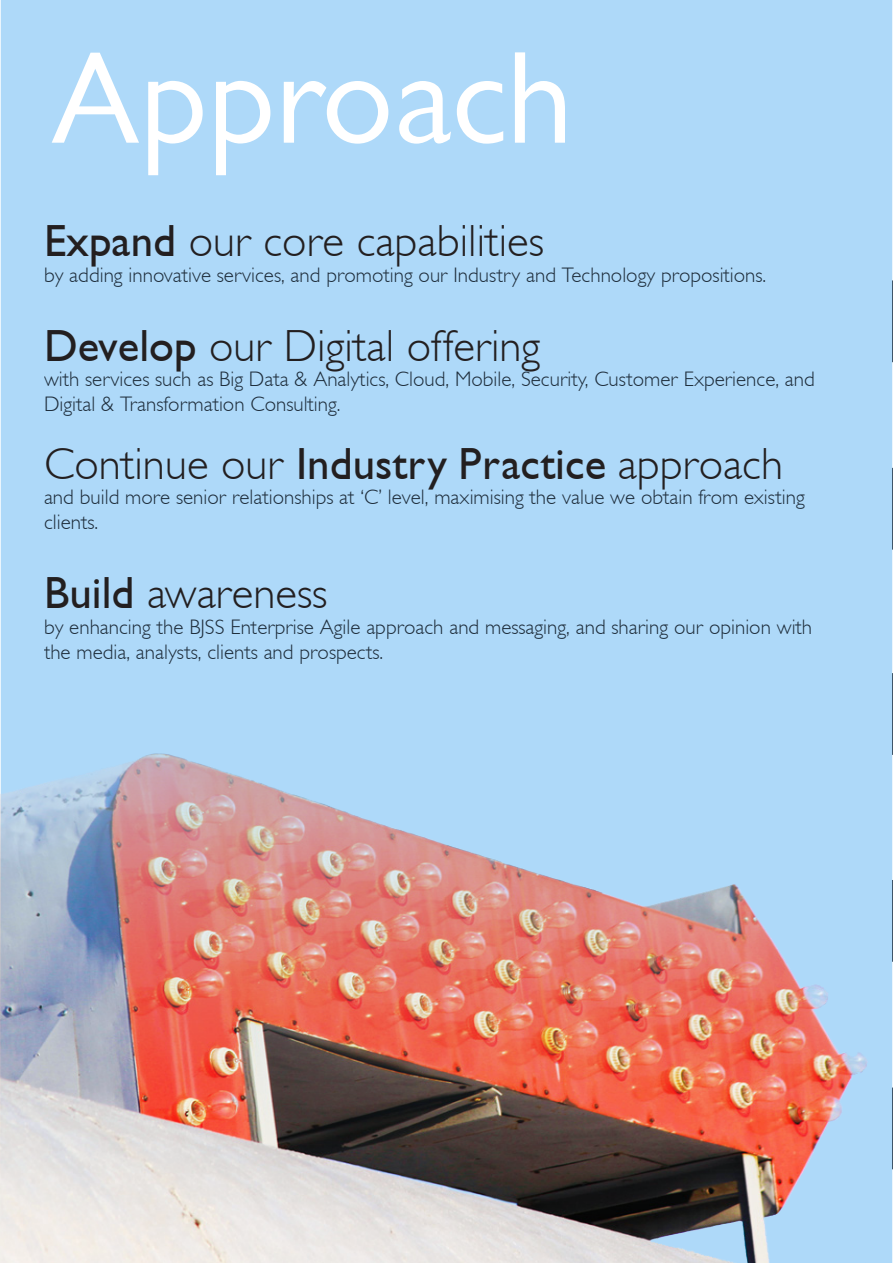
<style>
.page{position:relative;width:893px;height:1263px;background:#fff}
.page>*{position:absolute;margin:0;border:0;box-sizing:border-box;transform-origin:0 0}
.t1{font:135px "Garrison Sans";color:#fff}
.t2{font:45px "Garrison Light Sans";color:#231f20}
.t3{font:21px/25.2px "Garrison Light Sans";color:#1e2d3b}
.s1{font-family:"Garrison Light Sans BOLD"}
</style>
<div class="page">
<hr style="left:892px;top:0;width:1px;height:1263px;background:#aed9f9">
<svg style="left:892px;top:280px;width:1px;height:82px"></svg>
<svg style="left:892px;top:468px;width:1px;height:82px"></svg>
<div style="left:1px;top:0;width:891px;height:644px;background:#aed9f9"></div>
<img style="left:0;top:644px;width:893px;height:619px">
<p class="t1" style="left:51px;top:26px;width:524px">Approach</p>
<p class="t2" style="left:44px;top:217px;width:501px"><span class="s1">Expand</span> our core capabilities</p>
<p class="t3" style="left:44px;top:262px;width:724px">by adding innovative services, and promoting our Industry and Technology propositions.</p>
<p class="t2" style="left:44px;top:321px;width:498px"><span class="s1">Develop</span> our Digital offering</p>
<p class="t3" style="left:44px;top:366px;width:772px">with services such as Big Data &amp; Analytics, Cloud, Mobile, Security, Customer Experience, and<br>Digital &amp; Transformation Consulting.</p>
<p class="t2" style="left:44px;top:439px;width:741px">Continue our <span class="s1">Industry Practice</span> approach</p>
<p class="t3" style="left:44px;top:484px;width:762px">and build more senior relationships at ‘C’ level, maximising the value we obtain from existing clients.</p>
<p class="t2" style="left:44px;top:568px;width:285px"><span class="s1">Build</span> awareness</p>
<p class="t3" style="left:44px;top:614px;width:770px">by enhancing the BJSS Enterprise Agile approach and messaging, and sharing our opinion with the media, analysts, clients and prospects.</p>
</div>
